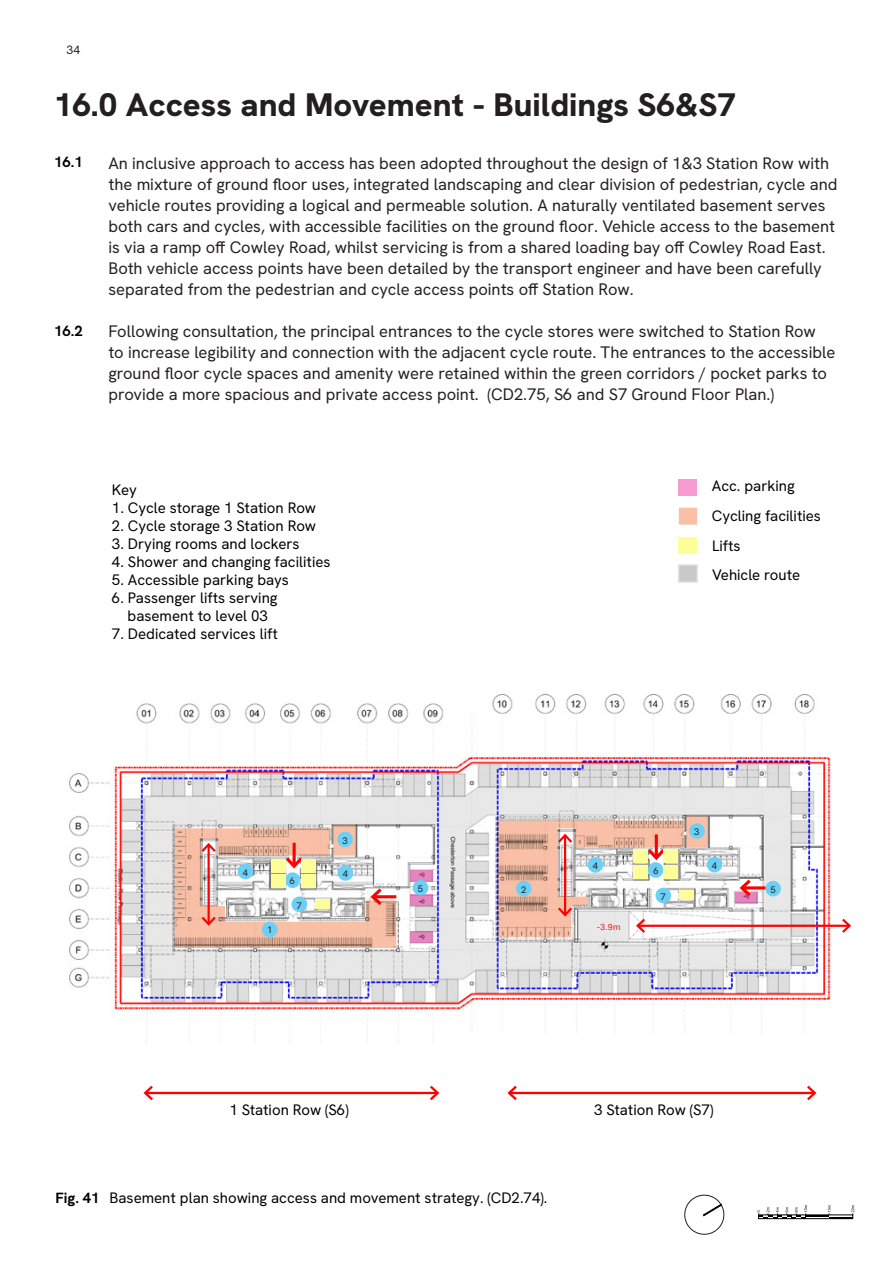
<style>
.page{position:relative;width:893px;height:1263px;background:#fff}
.page>*{position:absolute;margin:0;border:0;box-sizing:border-box;transform-origin:0 0}
.t1{font:800 33px "HK Grotesk";color:#231f20}
.t2{font:16.5px/21px "HK Grotesk";color:#231f20}
.t3{font:15px "HK Grotesk";color:#000}
.t4{font:700 15px "HK Grotesk";color:#000}
.M1_Page_number{font:12px "HK Grotesk";color:#231f20}
.Body_Text{font:9.3px "HK Grotesk";color:#231f20}
.H__Caption_text_8pt{font:8.7px "Aktiv Grotesk";color:#ed1c24}
.s1{font-weight:700}
</style>
<div class="page">
<div style="left:679px;top:479px;width:18px;height:17px;background:#f79ad1"></div>
<div style="left:679px;top:508px;width:18px;height:17px;background:#f9c0a7"></div>
<div style="left:679px;top:536px;width:18px;height:17px;background:#fefe99"></div>
<div style="left:678px;top:564px;width:20px;height:19px;background:#c9c9c9;border:2px solid #dfdfdf"></div>
<img style="left:69px;top:694px;width:763px;height:348px">
<div style="left:333px;top:825px;width:22px;height:31px;background:linear-gradient(to right,#f9c0a6,#f9c0a6)"></div>
<div style="left:735px;top:892px;width:22px;height:11px;background:#e386bc"></div>
<svg style="left:410px;top:870px;width:23px;height:12px"></svg>
<svg style="left:410px;top:894px;width:23px;height:12px"></svg>
<svg style="left:410px;top:931px;width:23px;height:12px"></svg>
<hr style="left:638px;top:925px;width:211px;height:2px;background:#f00">
<svg style="left:840px;top:918px;width:11px;height:15px"></svg>
<div style="left:689px;top:823px;width:16px;height:16px;background:#6bcff6;border-radius:50%"></div>
<div style="left:413px;top:880px;width:15px;height:15px;background:#6bcff6;border-radius:50%"></div>
<div style="left:765px;top:881px;width:16px;height:15px;background:#6bcff6;border-radius:50%"></div>
<svg style="left:497px;top:820px;width:187px;height:117px"></svg>
<svg style="left:175px;top:828px;width:221px;height:120px"></svg>
<hr style="left:742px;top:886px;width:23px;height:3px;background:#f00">
<svg style="left:737px;top:876px;width:17px;height:23px"></svg>
<div style="left:285px;top:872px;width:15px;height:16px;background:#6bcff6;border-radius:50%"></div>
<div style="left:648px;top:862px;width:15px;height:16px;background:#6bcff6;border-radius:50%"></div>
<div style="left:655px;top:888px;width:16px;height:15px;background:#6bcff6;border-radius:50%"></div>
<div style="left:291px;top:896px;width:16px;height:16px;background:#6bcff6;border-radius:50%"></div>
<div style="left:707px;top:857px;width:15px;height:15px;background:#6bcff6;border-radius:50%"></div>
<div style="left:338px;top:865px;width:15px;height:16px;background:#6bcff6;border-radius:50%"></div>
<div style="left:271px;top:859px;width:15px;height:13px;background:#fefe99"></div>
<div style="left:271px;top:874px;width:15px;height:13px;background:#fefe99"></div>
<div style="left:301px;top:859px;width:14px;height:13px;background:#fefe99"></div>
<div style="left:301px;top:874px;width:14px;height:14px;background:#fefe99"></div>
<div style="left:316px;top:899px;width:14px;height:10px;background:#fefe99"></div>
<div style="left:633px;top:849px;width:14px;height:14px;background:#fefe99"></div>
<div style="left:633px;top:865px;width:14px;height:13px;background:#fefe99"></div>
<div style="left:664px;top:849px;width:14px;height:14px;background:#fefe99"></div>
<div style="left:664px;top:865px;width:14px;height:14px;background:#fefe99"></div>
<div style="left:679px;top:890px;width:15px;height:10px;background:#fefe99"></div>
<div style="left:758px;top:1215px;width:95px;height:4px;border:1px solid #000"></div>
<svg style="left:828px;top:1205px;width:26px;height:13px"></svg>
<svg style="left:757px;top:1205px;width:50px;height:13px"></svg>
<svg style="left:684px;top:1194px;width:41px;height:41px"></svg>
<hr style="left:145px;top:1092px;width:293px;height:2px;background:#f00">
<svg style="left:143px;top:1085px;width:12px;height:16px"></svg>
<svg style="left:427px;top:1085px;width:13px;height:16px"></svg>
<hr style="left:509px;top:1092px;width:306px;height:2px;background:#f00">
<svg style="left:507px;top:1085px;width:12px;height:16px"></svg>
<svg style="left:805px;top:1085px;width:12px;height:16px"></svg>
<p class="M1_Page_number" style="left:67px;top:42px;width:15px">34</p>
<p class="t1" style="left:54px;top:83px;width:683px">16.0 Access and Movement - Buildings S6&amp;S7</p>
<p class="t2" style="left:108px;top:152px;width:730px">An inclusive approach to access has been adopted throughout the design of 1&amp;3 Station Row with the mixture of ground floor uses, integrated landscaping and clear division of pedestrian, cycle and vehicle routes providing a logical and permeable solution. A naturally ventilated basement serves both cars and cycles, with accessible facilities on the ground floor. Vehicle access to the basement is via a ramp off Cowley Road, whilst servicing is from a shared loading bay off Cowley Road East.<br>Both vehicle access points have been detailed by the transport engineer and have been carefully separated from the pedestrian and cycle access points off Station Row.</p>
<p class="t2" style="left:108px;top:320px;width:728px">Following consultation, the principal entrances to the cycle stores were switched to Station Row<br>to increase legibility and connection with the adjacent cycle route. The entrances to the accessible ground floor cycle spaces and amenity were retained within the green corridors / pocket parks to provide a more spacious and private access point. (CD2.75, S6 and S7 Ground Floor Plan.)</p>
<p class="t4" style="left:54px;top:152px;width:30px">16.1</p>
<p class="t4" style="left:54px;top:320px;width:30px">16.2</p>
<p class="t3" style="left:112px;top:479px;width:26px">Key</p>
<p class="t3" style="left:112px;top:497px;width:206px">1. Cycle storage 1 Station Row</p>
<p class="t3" style="left:112px;top:515px;width:206px">2. Cycle storage 3 Station Row</p>
<p class="t3" style="left:112px;top:533px;width:189px">3. Drying rooms and lockers</p>
<p class="t3" style="left:112px;top:551px;width:220px">4. Shower and changing facilities</p>
<p class="t3" style="left:112px;top:569px;width:178px">5. Accessible parking bays</p>
<p class="t3" style="left:112px;top:587px;width:167px">6. Passenger lifts serving</p>
<p class="t3" style="left:128px;top:605px;width:142px">basement to level 03</p>
<p class="t3" style="left:112px;top:623px;width:167px">7. Dedicated services lift</p>
<p class="t3" style="left:712px;top:476px;width:84px">Acc. parking</p>
<p class="t3" style="left:712px;top:506px;width:111px">Cycling facilities</p>
<p class="t3" style="left:712px;top:536px;width:30px">Lifts</p>
<p class="t3" style="left:712px;top:564px;width:90px">Vehicle route</p>
<p class="Body_Text" style="left:243px;top:866px;width:7px">4</p>
<p class="Body_Text" style="left:290px;top:875px;width:7px">6</p>
<p class="Body_Text" style="left:297px;top:899px;width:7px">7</p>
<p class="Body_Text" style="left:342px;top:834px;width:7px">3</p>
<p class="Body_Text" style="left:343px;top:868px;width:7px">4</p>
<p class="Body_Text" style="left:593px;top:860px;width:7px">4</p>
<p class="Body_Text" style="left:653px;top:865px;width:7px">6</p>
<p class="Body_Text" style="left:694px;top:826px;width:7px">3</p>
<p class="Body_Text" style="left:712px;top:859px;width:7px">4</p>
<p class="Body_Text" style="left:418px;top:883px;width:7px">5</p>
<p class="Body_Text" style="left:770px;top:884px;width:7px">5</p>
<p class="Body_Text" style="left:521px;top:884px;width:7px">2</p>
<p class="Body_Text" style="left:660px;top:890px;width:7px">7</p>
<p class="Body_Text" style="left:267px;top:924px;width:7px">1</p>
<p class="H__Caption_text_8pt" style="left:597px;top:922px;width:25px">-3.9m</p>
<p class="t3" style="left:229px;top:1099px;width:121px">1 Station Row (S6)</p>
<p class="t3" style="left:594px;top:1099px;width:121px">3 Station Row (S7)</p>
<p class="t3" style="left:55px;top:1188px;width:493px"><span class="s1">Fig. 41</span> Basement plan showing access and movement strategy. (CD2.74).</p>
</div>
